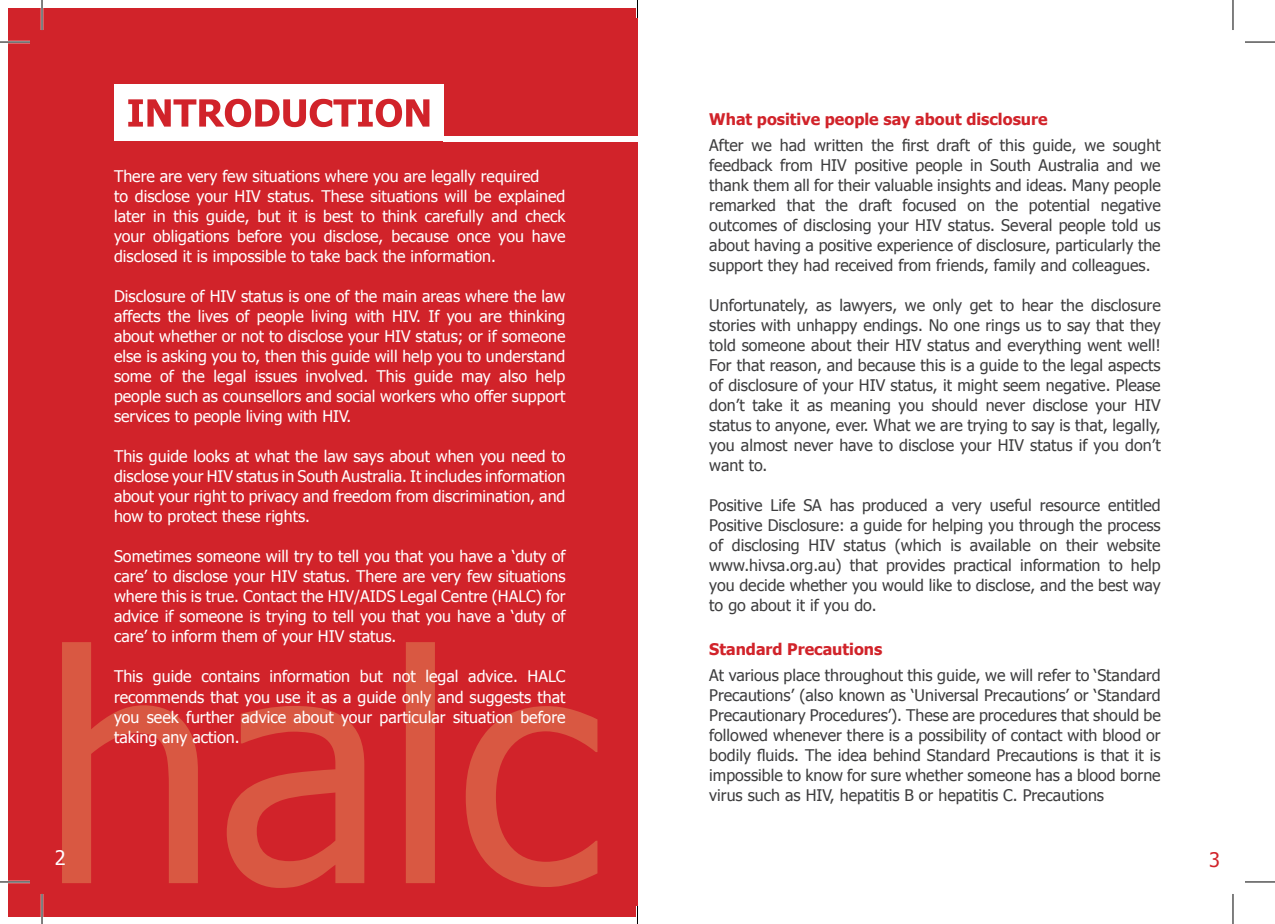
<style>
.page{position:relative;width:1275px;height:924px;background:#fff}
.page>*{position:absolute;margin:0;border:0;box-sizing:border-box;transform-origin:0 0}
.t1{font:20px "Tahoma";color:#d1232a}
.t2{font:20px "Tahoma";color:#fff}
.t3{font:16px/20px "Tahoma";color:#3e3e3f;text-align:justify}
.t4{font:16px/20px "Tahoma";color:#fff;text-align:justify}
.t5{font:700 16px "Tahoma";color:#d1232a}
</style>
<div class="page">
<div style="left:8px;top:8px;width:629px;height:907px;background:#d1232a"></div>
<div style="left:114px;top:85px;width:330px;height:56px;background:#fff"></div>
<div style="left:443px;top:136px;width:219px;height:5px;background:#fff"></div>
<svg style="left:128px;top:99px;width:301px;height:28px"></svg>
<svg style="left:62px;top:642px;width:535px;height:245px"></svg>
<hr style="left:0;top:41px;width:30px;height:2px;background:#fff">
<hr style="left:0;top:880px;width:30px;height:2px;background:#fff">
<hr style="left:41px;top:0;width:2px;height:30px;background:#fff">
<hr style="left:41px;top:893px;width:2px;height:30px;background:#fff">
<hr style="left:0;top:42px;width:30px;height:1px;background:#000">
<hr style="left:1245px;top:42px;width:30px;height:1px;background:#000">
<hr style="left:0;top:881px;width:30px;height:1px;background:#000">
<hr style="left:1245px;top:881px;width:30px;height:1px;background:#000">
<hr style="left:42px;top:0;width:1px;height:30px;background:#000">
<hr style="left:42px;top:893px;width:1px;height:30px;background:#000">
<hr style="left:1232px;top:0;width:1px;height:30px;background:#000">
<hr style="left:1232px;top:893px;width:1px;height:30px;background:#000">
<hr style="left:636px;top:0;width:3px;height:18px;background:#fff">
<hr style="left:636px;top:905px;width:3px;height:18px;background:#fff">
<svg style="left:637px;top:0;width:1px;height:18px"></svg>
<svg style="left:637px;top:905px;width:1px;height:18px"></svg>
<p class="t2" style="left:55px;top:843px;width:12px">2</p>
<p class="t4" style="left:114px;top:165px;width:453px;text-align:left">There are very few situations where you are legally required<br>to disclose your HIV status. These situations will be explained later in this guide, but it is best to think carefully and check your obligations before you disclose, because once you have disclosed it is impossible to take back the information.</p>
<p class="t4" style="left:114px;top:285px;width:453px">Disclosure of HIV status is one of the main areas where the law affects the lives of people living with HIV. If you are thinking about whether or not to disclose your HIV status; or if someone else is asking you to, then this guide will help you to understand some of the legal issues involved. This guide may also help people such as counsellors and social workers who offer support services to people living with HIV.</p>
<p class="t4" style="left:114px;top:445px;width:453px">This guide looks at what the law says about when you need to disclose your HIV status in South Australia. It includes information about your right to privacy and freedom from discrimination, and how to protect these rights.</p>
<p class="t4" style="left:114px;top:545px;width:453px">Sometimes someone will try to tell you that you have a ‘duty of care’ to disclose your HIV status. There are very few situations where this is true. Contact the HIV/AIDS Legal Centre (HALC) for advice if someone is trying to tell you that you have a ‘duty of care’ to inform them of your HIV status.</p>
<p class="t4" style="left:114px;top:665px;width:453px">This guide contains information but not legal advice. HALC recommends that you use it as a guide only and suggests that you seek further advice about your particular situation before taking any action.</p>
<p class="t5" style="left:709px;top:107px;width:340px">What positive people say about disclosure</p>
<p class="t3" style="left:709px;top:134px;width:453px">After we had written the first draft of this guide, we sought feedback from HIV positive people in South Australia and we thank them all for their valuable insights and ideas. Many people remarked that the draft focused on the potential negative outcomes of disclosing your HIV status. Several people told us about having a positive experience of disclosure, particularly the support they had received from friends, family and colleagues.</p>
<p class="t3" style="left:709px;top:294px;width:453px">Unfortunately, as lawyers, we only get to hear the disclosure stories with unhappy endings. No one rings us to say that they told someone about their HIV status and everything went well!<br>For that reason, and because this is a guide to the legal aspects of disclosure of your HIV status, it might seem negative. Please don’t take it as meaning you should never disclose your HIV status to anyone, ever. What we are trying to say is that, legally, you almost never have to disclose your HIV status if you don’t want to.</p>
<p class="t3" style="left:709px;top:494px;width:453px">Positive Life SA has produced a very useful resource entitled Positive Disclosure: a guide for helping you through the process of disclosing HIV status (which is available on their website www.hivsa.org.au) that provides practical information to help you decide whether you would like to disclose, and the best way to go about it if you do.</p>
<p class="t5" style="left:709px;top:637px;width:175px">Standard Precautions</p>
<p class="t3" style="left:709px;top:664px;width:453px">At various place throughout this guide, we will refer to ‘Standard Precautions’ (also known as ‘Universal Precautions’ or ‘Standard Precautionary Procedures’). These are procedures that should be followed whenever there is a possibility of contact with blood or bodily fluids. The idea behind Standard Precautions is that it is impossible to know for sure whether someone has a blood borne virus such as HIV, hepatitis B or hepatitis C. Precautions</p>
<p class="t1" style="left:1209px;top:845px;width:12px">3</p>
</div>
